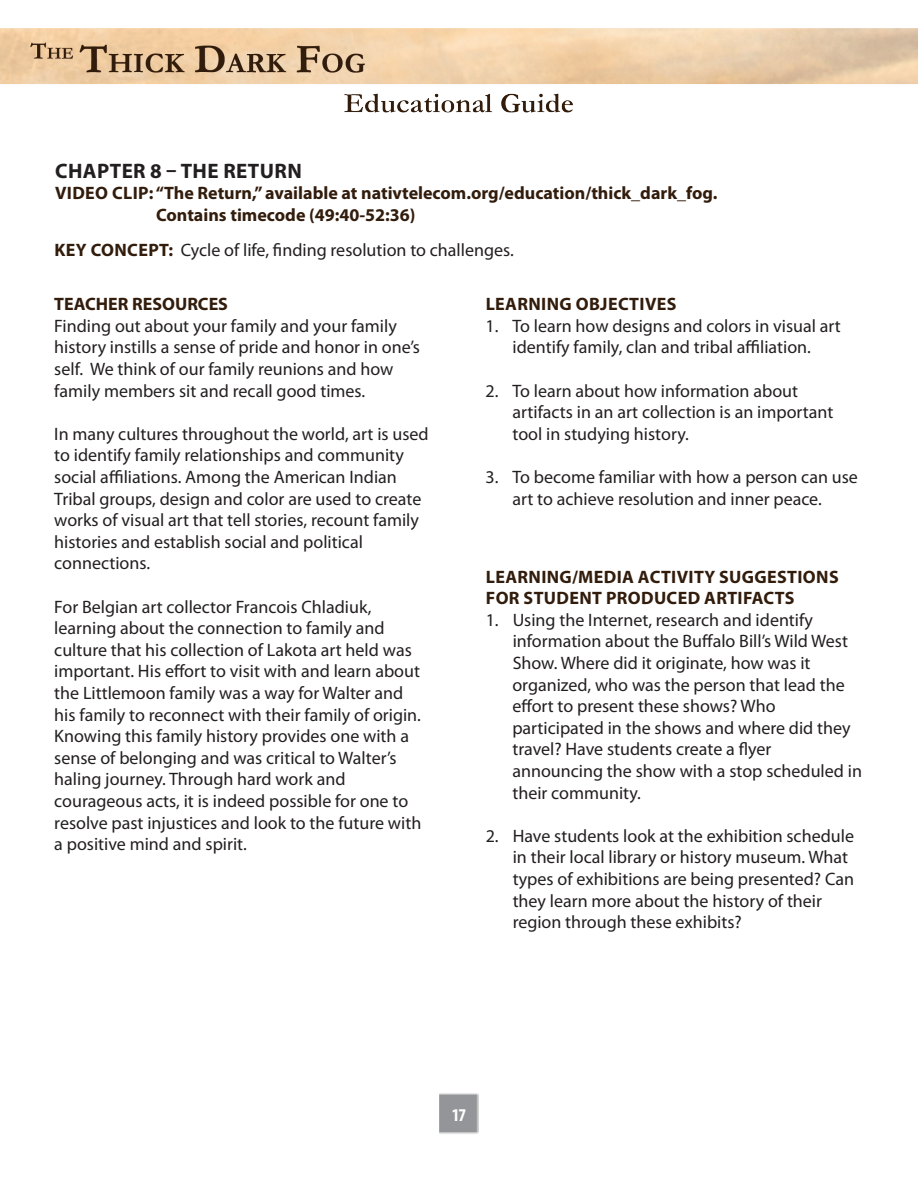
<style>
.page{position:relative;width:918px;height:1188px;background:#fff}
.page>*{position:absolute;margin:0;border:0;box-sizing:border-box;transform-origin:0 0}
.t1{font:700 21px "Myriad Pro";letter-spacing:.02em;color:#231f20}
.t2{font:18px/21.6px "Myriad Pro";color:#231f20}
.t3{font:700 18px "Myriad Pro";color:#321c0c}
.t4{font:700 18px/21.6px "Myriad Pro";letter-spacing:.02em;color:#321c0c}
.t5{font:700 condensed 18px "Myriad Pro";color:#fff}
.s1{font-weight:700;color:#321c0c}
</style>
<div class="page">
<img style="left:0;top:28px;width:918px;height:1106px">
<p class="t1" style="left:55px;top:157px;width:248px">CHAPTER 8 – THE RETURN</p>
<p class="t3" style="left:55px;top:182px;width:664px">VIDEO CLIP: “The Return,” available at nativtelecom.org/education/thick_dark_fog.</p>
<p class="t3" style="left:156px;top:203px;width:261px">Contains timecode (49:40-52:36)</p>
<p class="t2" style="left:54px;top:239px;width:461px"><span class="s1">KEY CONCEPT:</span> Cycle of life, finding resolution to challenges.</p>
<p class="t3" style="left:54px;top:292px;width:175px">TEACHER RESOURCES</p>
<p class="t2" style="left:54px;top:315px;width:344px">Finding out about your family and your family</p>
<p class="t2" style="left:54px;top:336px;width:367px">history instills a sense of pride and honor in one’s self. We think of our family reunions and how</p>
<p class="t2" style="left:54px;top:379px;width:313px">family members sit and recall good times.</p>
<p class="t2" style="left:54px;top:423px;width:376px">In many cultures throughout the world, art is used to identify family relationships and community social affiliations. Among the American Indian Tribal groups, design and color are used to create works of visual art that tell stories, recount family histories and establish social and political</p>
<p class="t2" style="left:54px;top:552px;width:97px">connections.</p>
<p class="t2" style="left:54px;top:595px;width:319px">For Belgian art collector Francois Chladiuk,</p>
<p class="t2" style="left:54px;top:617px;width:368px">learning about the connection to family and culture that his collection of Lakota art held was important. His effort to visit with and learn about the Littlemoon family was a way for Walter and his family to reconnect with their family of origin.<br>Knowing this family history provides one with a sense of belonging and was critical to Walter’s</p>
<p class="t2" style="left:54px;top:768px;width:293px">haling journey. Through hard work and</p>
<p class="t2" style="left:54px;top:790px;width:369px">courageous acts, it is indeed possible for one to resolve past injustices and look to the future with a positive mind and spirit.</p>
<p class="t4" style="left:486px;top:293px;width:192px">LEARNING OBJECTIVES</p>
<p class="t2" style="left:486px;top:315px;width:357px;text-align:center">1. To learn how designs and colors in visual art identify family, clan and tribal affiliation.</p>
<p class="t2" style="left:513px;top:379px;width:322px;text-indent:-27px">2. To learn about how information about artifacts in an art collection is an important tool in studying history.</p>
<p class="t2" style="left:486px;top:466px;width:374px;text-align:center">3. To become familiar with how a person can use art to achieve resolution and inner peace.</p>
<p class="t4" style="left:486px;top:565px;width:354px">LEARNING/MEDIA ACTIVITY SUGGESTIONS<br>FOR STUDENT PRODUCED ARTIFACTS</p>
<p class="t2" style="left:513px;top:609px;width:337px;text-indent:-27px">1. Using the Internet, research and identify information about the Buffalo Bill’s Wild West<br>Show. Where did it originate, how was it</p>
<p class="t2" style="left:512px;top:673px;width:334px">organized, who was the person that lead the</p>
<p class="t2" style="left:512px;top:695px;width:265px">effort to present these shows? Who</p>
<p class="t2" style="left:512px;top:717px;width:340px">participated in the shows and where did they</p>
<p class="t2" style="left:512px;top:738px;width:260px">travel? Have students create a flyer</p>
<p class="t2" style="left:512px;top:760px;width:351px">announcing the show with a stop scheduled in</p>
<p class="t2" style="left:512px;top:781px;width:130px">their community.</p>
<p class="t2" style="left:513px;top:825px;width:343px;text-indent:-27px">2. Have students look at the exhibition schedule in their local library or history museum. What types of exhibitions are being presented? Can they learn more about the history of their region through these exhibits?</p>
<p class="t5" style="left:452px;top:1103px;width:16px">17</p>
</div>
